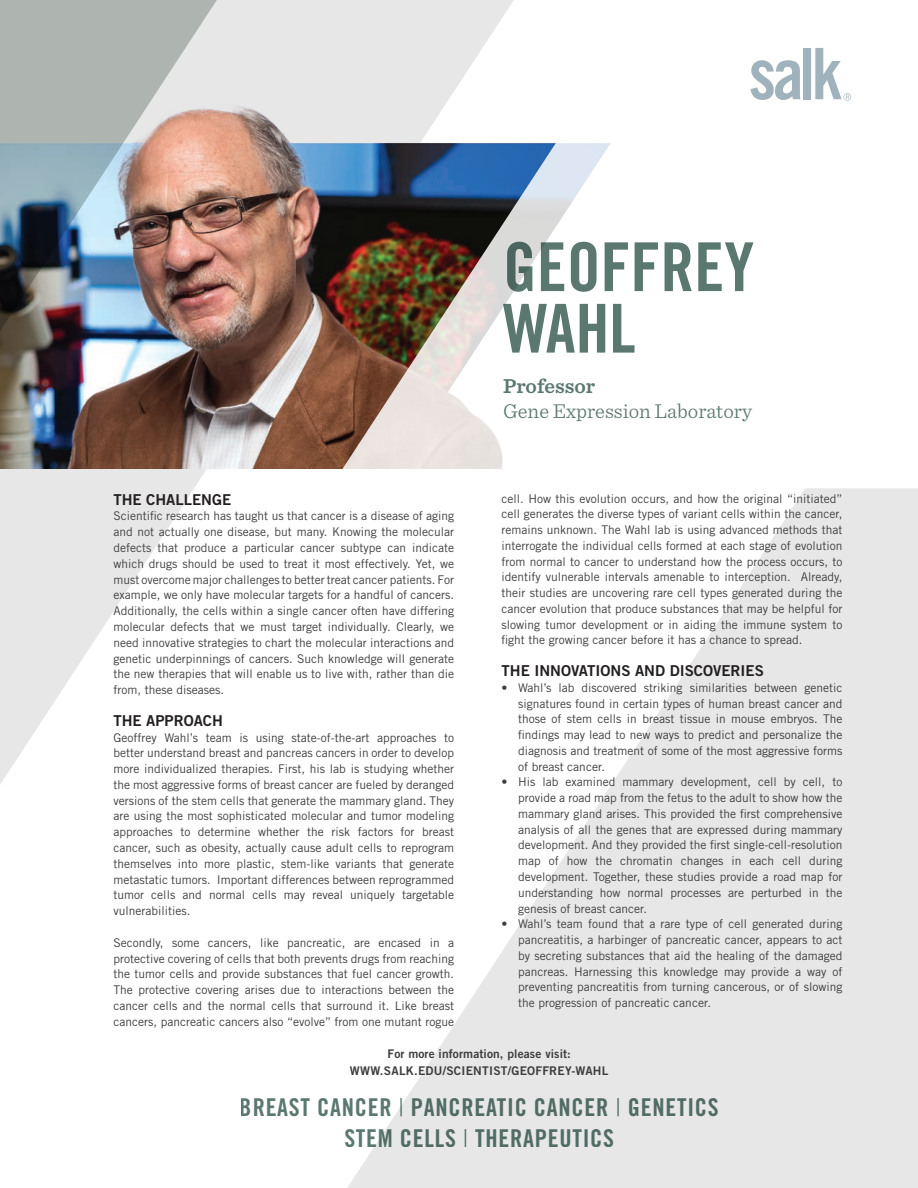
<style>
.page{position:relative;width:918px;height:1188px;background:#fff}
.page>*{position:absolute;margin:0;border:0;box-sizing:border-box;transform-origin:0 0}
.t1{font:67.5px/61.5px "Trade Gothic LT Std Bd Cn 20";color:#5a7770}
.t2{font:24.6px/30.6px "Trade Gothic LT Std Bd Cn 20";letter-spacing:.03em;color:#5a7770;text-align:center}
.t3{font:300 21px/25.5px "Sentinel";color:#5a7770}
.Body_Subtitles{font:15px "Trade Gothic LT Std Bd 2";color:#231f20}
.Body{font:12px/15.8px "Trade Gothic LT Std";color:#3e3e3f;text-align:justify}
.Body_bullets{font:12px/15.8px "Trade Gothic LT Std";color:#3e3e3f;text-align:justify}
.Body_Subtitles-2{font:12px/16.5px "Trade Gothic LT Std Bd 2";letter-spacing:.01em;color:#3e3e3f;text-align:center}
.s1{font-weight:600}
.s2{font-family:"Trade Gothic LT Std";font-weight:300}
</style>
<div class="page">
<div style="left:297px;top:0;width:217px;height:469px;background:#e6e7e6"></div>
<img style="left:297px;top:18px;width:217px;height:450px">
<svg style="left:347px;top:488px;width:571px;height:700px;fill:#e6e7e6"></svg>
<svg style="left:332px;top:133px;width:278px;height:336px"></svg>
<img style="left:0;top:0;width:297px;height:784px">
<svg style="left:750px;top:60px;width:50px;height:40px"></svg>
<div style="left:803px;top:48px;width:8px;height:51px;background:#a0b3bc"></div>
<svg style="left:815px;top:48px;width:36px;height:53px"></svg>
<p class="Body_Subtitles" style="left:113px;top:490px;width:119px">THE CHALLENGE</p>
<p class="Body" style="left:113px;top:508px;width:342px">Scientific research has taught us that cancer is a disease of aging and not actually one disease, but many. Knowing the molecular defects that produce a particular cancer subtype can indicate which drugs should be used to treat it most effectively. Yet, we must overcome major challenges to better treat cancer patients. For example, we only have molecular targets for a handful of cancers.<br>Additionally, the cells within a single cancer often have differing molecular defects that we must target individually. Clearly, we need innovative strategies to chart the molecular interactions and genetic underpinnings of cancers. Such knowledge will generate the new therapies that will enable us to live with, rather than die from, these diseases.</p>
<p class="Body_Subtitles" style="left:113px;top:711px;width:111px">THE APPROACH</p>
<p class="Body" style="left:113px;top:729px;width:342px">Geoffrey Wahl’s team is using state-of-the-art approaches to better understand breast and pancreas cancers in order to develop more individualized therapies. First, his lab is studying whether the most aggressive forms of breast cancer are fueled by deranged versions of the stem cells that generate the mammary gland. They are using the most sophisticated molecular and tumor modeling approaches to determine whether the risk factors for breast cancer, such as obesity, actually cause adult cells to reprogram themselves into more plastic, stem-like variants that generate metastatic tumors. Important differences between reprogrammed tumor cells and normal cells may reveal uniquely targetable vulnerabilities.</p>
<p class="Body" style="left:113px;top:935px;width:342px">Secondly, some cancers, like pancreatic, are encased in a protective covering of cells that both prevents drugs from reaching the tumor cells and provide substances that fuel cancer growth.<br>The protective covering arises due to interactions between the cancer cells and the normal cells that surround it. Like breast cancers, pancreatic cancers also “evolve” from one mutant rogue</p>
<h1 class="t1" style="left:503px;top:236px;width:253px">GEOFFREY<br>WAHL</h1>
<p class="t3" style="left:503px;top:372px;width:250px"><span class="s1">Professor<br></span>Gene Expression Laboratory</p>
<p class="Body" style="left:502px;top:490px;width:342px">cell. How this evolution occurs, and how the original “initiated” cell generates the diverse types of variant cells within the cancer, remains unknown. The Wahl lab is using advanced methods that interrogate the individual cells formed at each stage of evolution from normal to cancer to understand how the process occurs, to identify vulnerable intervals amenable to interception. Already, their studies are uncovering rare cell types generated during the cancer evolution that produce substances that may be helpful for slowing tumor development or in aiding the immune system to fight the growing cancer before it has a chance to spread.</p>
<p class="Body_Subtitles" style="left:502px;top:661px;width:264px">THE INNOVATIONS AND DISCOVERIES</p>
<p class="Body_bullets" style="left:518px;top:679px;width:326px;text-indent:-16px">• Wahl’s lab discovered striking similarities between genetic signatures found in certain types of human breast cancer and those of stem cells in breast tissue in mouse embryos. The findings may lead to new ways to predict and personalize the diagnosis and treatment of some of the most aggressive forms of breast cancer.</p>
<p class="Body_bullets" style="left:518px;top:774px;width:326px;text-indent:-16px">• His lab examined mammary development, cell by cell, to provide a road map from the fetus to the adult to show how the mammary gland arises. This provided the first comprehensive analysis of all the genes that are expressed during mammary development. And they provided the first single-cell-resolution map of how the chromatin changes in each cell during development. Together, these studies provide a road map for understanding how normal processes are perturbed in the genesis of breast cancer.</p>
<p class="Body_bullets" style="left:518px;top:916px;width:326px;text-indent:-16px">• Wahl’s team found that a rare type of cell generated during pancreatitis, a harbinger of pancreatic cancer, appears to act by secreting substances that aid the healing of the damaged pancreas. Harnessing this knowledge may provide a way of preventing pancreatitis from turning cancerous, or of slowing the progression of pancreatic cancer.</p>
<p class="Body_Subtitles-2" style="left:350px;top:1045px;width:260px">For more information, please visit:<br>WWW.SALK.EDU/SCIENTIST/GEOFFREY-WAHL</p>
<h2 class="t2" style="left:240px;top:1092px;width:481px">BREAST CANCER <span class="s2">|</span> PANCREATIC CANCER <span class="s2">|</span> GENETICS<br>STEM CELLS <span class="s2">|</span> THERAPEUTICS</h2>
</div>
